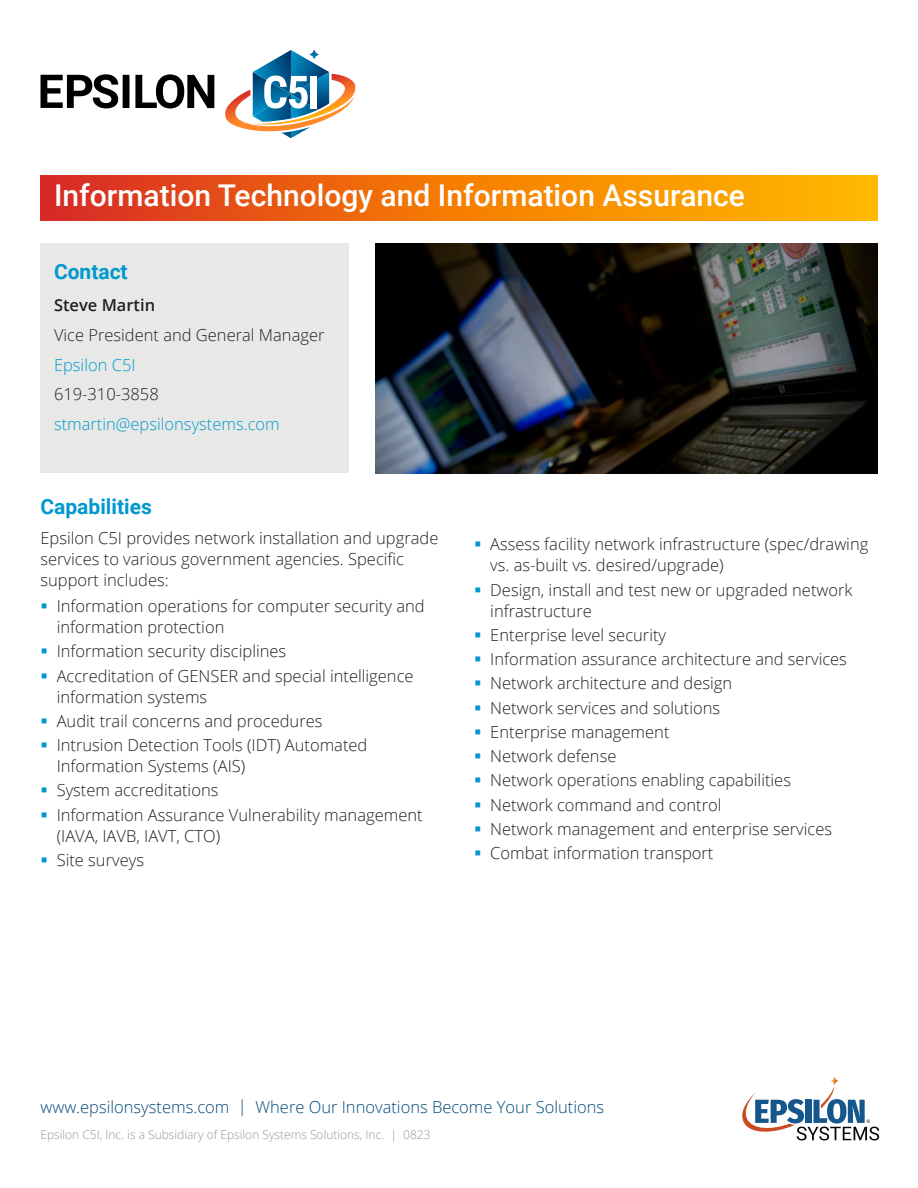
<style>
.page{position:relative;width:918px;height:1188px;background:#fff}
.page>*{position:absolute;margin:0;border:0;box-sizing:border-box;transform-origin:0 0}
.t1{font:500 30px "Roboto";color:#fff}
.t2{font:700 21px "Roboto";color:#0198cf}
.t3{font:300 16.5px/24.3px "Open Sans";color:#231f20}
.t4{font:300 16.5px "Open Sans";color:#00497a}
.t5{font:300 16.5px "Open Sans";color:#0198cf}
.t6{font:600 16.5px "Open Sans";color:#231f20}
.t7{font:300 12px "Open Sans";color:#939598}
</style>
<div class="page">
<img style="left:375px;top:243px;width:503px;height:231px">
<svg style="left:742px;top:1077px;width:137px;height:63px"></svg>
<div style="left:40px;top:176px;width:838px;height:44px;background:linear-gradient(to right,#dc2e1e,#ffc000)"></div>
<div style="left:40px;top:243px;width:309px;height:230px;background:#e8e9e7"></div>
<svg style="left:40px;top:74px;width:78px;height:34px"></svg>
<div style="left:123px;top:75px;width:6px;height:33px;background:#000"></div>
<svg style="left:135px;top:74px;width:79px;height:35px"></svg>
<svg style="left:225px;top:50px;width:131px;height:88px"></svg>
<div style="left:311px;top:76px;width:6px;height:32px;background:#fff"></div>
<h1 class="t1" style="left:54px;top:174px;width:693px">Information Technology and Information Assurance</h1>
<p class="t2" style="left:54px;top:257px;width:75px">Contact</p>
<p class="t6" style="left:54px;top:294px;width:103px">Steve Martin</p>
<p class="t3" style="left:54px;top:322px;width:272px">Vice President and General Manager</p>
<p class="t5" style="left:54px;top:353px;width:83px">Epsilon C5I</p>
<p class="t3" style="left:54px;top:382px;width:106px">619-310-3858</p>
<p class="t5" style="left:54px;top:413px;width:227px">stmartin@epsilonsystems.com</p>
<p class="t2" style="left:40px;top:492px;width:113px">Capabilities</p>
<p class="t3" style="left:40px;top:527px;width:399px;line-height:21px">Epsilon C5I provides network installation and upgrade services to various government agencies. Specific support includes:</p>
<p class="t3" style="left:57px;top:595px;width:369px;line-height:21px">Information operations for computer security and information protection</p>
<p class="t3" style="left:57px;top:639px;width:358px">Information security disciplines<br>Accreditation of GENSER and special intelligence</p>
<p class="t3" style="left:57px;top:684px;width:312px">information systems<br>Audit trail concerns and procedures<br>Intrusion Detection Tools (IDT) Automated</p>
<p class="t3" style="left:57px;top:754px;width:368px">Information Systems (AIS)<br>System accreditations<br>Information Assurance Vulnerability management</p>
<p class="t3" style="left:57px;top:823px;width:165px">(IAVA, IAVB, IAVT, CTO)<br>Site surveys</p>
<p class="t3" style="left:490px;top:534px;width:380px;line-height:21px">Assess facility network infrastructure (spec/drawing vs. as-built vs. desired/upgrade)</p>
<p class="t3" style="left:490px;top:579px;width:364px;line-height:21px">Design, install and test new or upgraded network infrastructure</p>
<p class="t3" style="left:490px;top:622px;width:358px">Enterprise level security<br>Information assurance architecture and services Network architecture and design<br>Network services and solutions<br>Enterprise management<br>Network defense<br>Network operations enabling capabilities Network command and control<br>Network management and enterprise services Combat information transport</p>
<p class="t4" style="left:41px;top:1096px;width:565px">www.epsilonsystems.com | Where Our Innovations Become Your Solutions</p>
<p class="t7" style="left:40px;top:1126px;width:392px">Epsilon C5I, Inc. is a Subsidiary of Epsilon Systems Solutions, Inc. | 0823</p>
</div>
